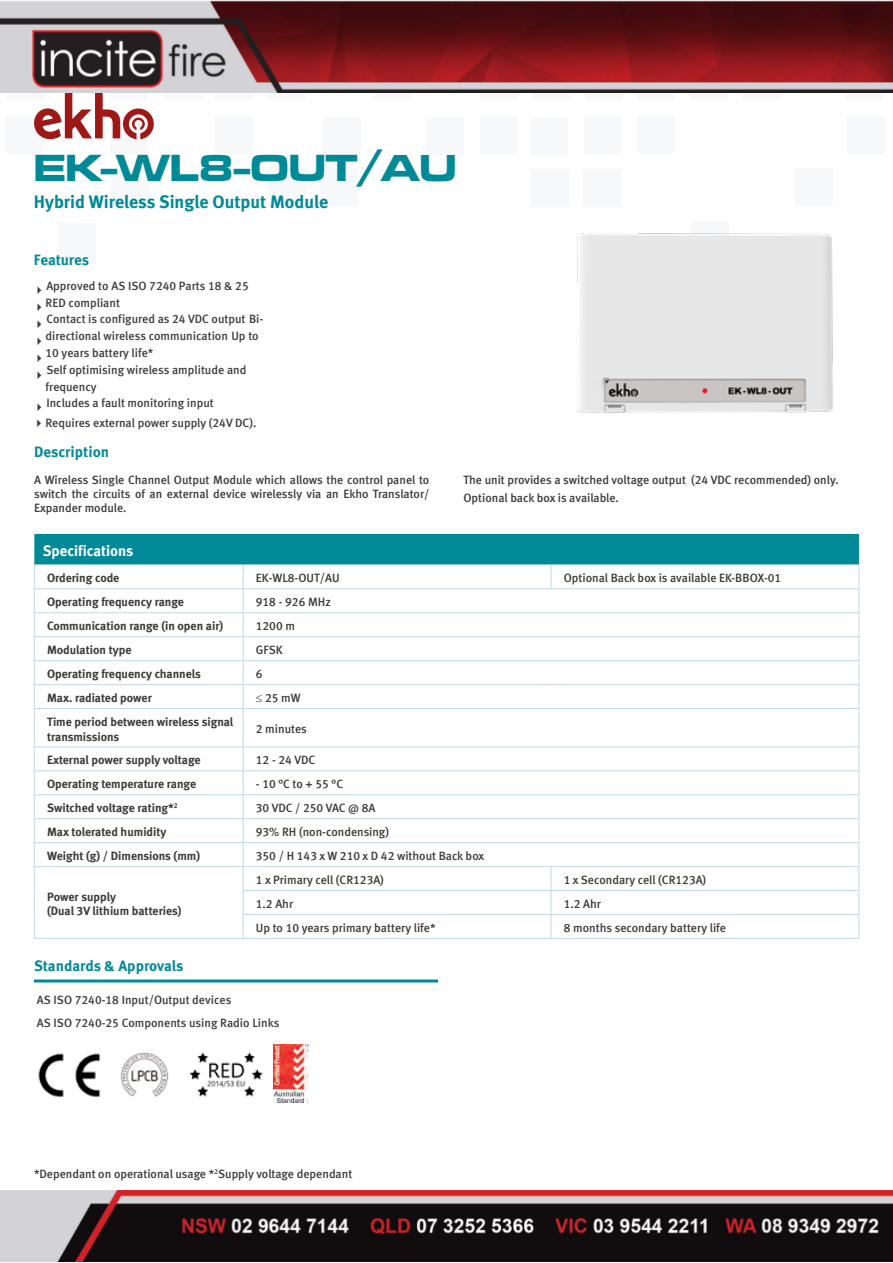
<style>
.page{position:relative;width:893px;height:1263px;background:#fff}
.page>*{position:absolute;margin:0;border:0;box-sizing:border-box;transform-origin:0 0}
.t1{font:39px "Microgramma D Bold Exte";color:#008996}
.t2{font:18px "Meta Bold CE Lf";color:#008996}
.t3{font:700 15px "Meta Pro";letter-spacing:-.005em;color:#008996}
.t4{font:15px "Meta Bold CE Lf";color:#fff}
.t5{font:12px/14.4px "Meta Medium CELF";color:#3c3c3b;text-align:justify}
.t6{font:12px/14.4px "Meta Bold CE Lf";color:#3c3c3b}
.t7{font:12px/16.8px "Meta Medium CELF";color:#3e3e3f}
</style>
<div class="page">
<div style="left:796px;top:168px;width:37px;height:37px;background:#f7f8fa"></div>
<div style="left:532px;top:170px;width:37px;height:37px;background:#f7f8fa"></div>
<div style="left:480px;top:116px;width:37px;height:37px;background:#f7f8fa"></div>
<div style="left:531px;top:118px;width:37px;height:37px;background:#f7f8fa"></div>
<div style="left:323px;top:117px;width:37px;height:37px;background:#f7f8fa"></div>
<div style="left:426px;top:117px;width:37px;height:37px;background:#f7f8fa"></div>
<div style="left:269px;top:168px;width:37px;height:37px;background:#f7f8fa"></div>
<div style="left:320px;top:168px;width:37px;height:37px;background:#f7f8fa"></div>
<div style="left:583px;top:170px;width:37px;height:37px;background:#f7f8fa"></div>
<div style="left:584px;top:116px;width:37px;height:37px;background:#f7f8fa"></div>
<div style="left:637px;top:63px;width:37px;height:37px;background:#f7f8fa"></div>
<div style="left:691px;top:63px;width:37px;height:37px;background:#f7f8fa"></div>
<div style="left:743px;top:63px;width:37px;height:37px;background:#f7f8fa"></div>
<div style="left:845px;top:63px;width:38px;height:37px;background:#f7f8fa"></div>
<div style="left:847px;top:116px;width:37px;height:37px;background:#f7f8fa"></div>
<div style="left:585px;top:63px;width:37px;height:37px;background:#f7f8fa"></div>
<div style="left:533px;top:63px;width:37px;height:37px;background:#f7f8fa"></div>
<div style="left:480px;top:63px;width:37px;height:37px;background:#f7f8fa"></div>
<div style="left:375px;top:63px;width:37px;height:37px;background:#f7f8fa"></div>
<div style="left:5px;top:116px;width:37px;height:37px;background:#f7f8fa"></div>
<div style="left:111px;top:116px;width:37px;height:37px;background:#f7f8fa"></div>
<div style="left:112px;top:170px;width:37px;height:37px;background:#f7f8fa"></div>
<div style="left:164px;top:63px;width:37px;height:37px;background:#f7f8fa"></div>
<div style="left:216px;top:63px;width:37px;height:37px;background:#f7f8fa"></div>
<div style="left:7px;top:63px;width:37px;height:37px;background:#f7f8fa"></div>
<div style="left:268px;top:63px;width:37px;height:37px;background:#f7f8fa"></div>
<div style="left:637px;top:116px;width:37px;height:37px;background:#f7f8fa"></div>
<div style="left:58px;top:224px;width:37px;height:37px;background:#f7f8fa"></div>
<div style="left:215px;top:116px;width:37px;height:37px;background:#f7f8fa"></div>
<svg style="left:210px;top:0;width:683px;height:1px"></svg>
<svg style="left:34px;top:93px;width:120px;height:46px"></svg>
<img style="left:576px;top:233px;width:257px;height:180px">
<hr style="left:34px;top:979px;width:404px;height:3px;background:#008996">
<img style="left:120px;top:1052px;width:49px;height:45px">
<img style="left:38px;top:1053px;width:63px;height:44px">
<img style="left:189px;top:1052px;width:74px;height:45px">
<svg style="left:35px;top:709px;width:824px;height:229px"></svg>
<hr style="left:34px;top:708px;width:209px;height:1px;background:#c2dadd">
<hr style="left:243px;top:708px;width:308px;height:1px;background:#c2dadd">
<hr style="left:551px;top:708px;width:308px;height:1px;background:#c2dadd">
<hr style="left:34px;top:747px;width:209px;height:1px;background:#c2dadd">
<hr style="left:243px;top:747px;width:308px;height:1px;background:#c2dadd">
<hr style="left:551px;top:747px;width:308px;height:1px;background:#c2dadd">
<hr style="left:34px;top:770px;width:209px;height:1px;background:#c2dadd">
<hr style="left:243px;top:770px;width:308px;height:1px;background:#c2dadd">
<hr style="left:551px;top:770px;width:308px;height:1px;background:#c2dadd">
<hr style="left:34px;top:938px;width:209px;height:1px;background:#c2dadd">
<hr style="left:243px;top:938px;width:308px;height:1px;background:#c2dadd">
<hr style="left:551px;top:938px;width:308px;height:1px;background:#c2dadd">
<hr style="left:34px;top:794px;width:209px;height:1px;background:#c2dadd">
<hr style="left:243px;top:794px;width:308px;height:1px;background:#c2dadd">
<hr style="left:551px;top:794px;width:308px;height:1px;background:#c2dadd">
<hr style="left:34px;top:818px;width:209px;height:1px;background:#c2dadd">
<hr style="left:243px;top:818px;width:308px;height:1px;background:#c2dadd">
<hr style="left:551px;top:818px;width:308px;height:1px;background:#c2dadd">
<hr style="left:34px;top:842px;width:209px;height:1px;background:#c2dadd">
<hr style="left:243px;top:842px;width:308px;height:1px;background:#c2dadd">
<hr style="left:551px;top:842px;width:308px;height:1px;background:#c2dadd">
<svg style="left:34px;top:534px;width:826px;height:174px"></svg>
<hr style="left:34px;top:709px;width:1px;height:38px;background:#c2dadd">
<hr style="left:243px;top:709px;width:1px;height:38px;background:#c2dadd">
<hr style="left:859px;top:709px;width:1px;height:38px;background:#c2dadd">
<hr style="left:34px;top:866px;width:209px;height:1px;background:#c2dadd">
<hr style="left:243px;top:866px;width:308px;height:1px;background:#c2dadd">
<hr style="left:551px;top:866px;width:308px;height:1px;background:#c2dadd">
<hr style="left:243px;top:890px;width:308px;height:1px;background:#c2dadd">
<hr style="left:551px;top:890px;width:308px;height:1px;background:#c2dadd">
<svg style="left:34px;top:748px;width:1px;height:190px"></svg>
<hr style="left:243px;top:914px;width:308px;height:1px;background:#c2dadd">
<svg style="left:243px;top:747px;width:1px;height:191px"></svg>
<hr style="left:551px;top:914px;width:308px;height:1px;background:#c2dadd">
<svg style="left:551px;top:867px;width:1px;height:71px"></svg>
<svg style="left:859px;top:747px;width:1px;height:191px"></svg>
<img style="left:274px;top:1045px;width:34px;height:57px">
<img style="left:0;top:1px;width:893px;height:92px">
<img style="left:0;top:1190px;width:893px;height:71px">
<h1 class="t1" style="left:34px;top:142px;width:424px">EK-WL8-OUT/AU</h1>
<h2 class="t2" style="left:34px;top:190px;width:296px">Hybrid Wireless Single Output Module</h2>
<p class="t3" style="left:34px;top:248px;width:57px">Features</p>
<p class="t7" style="left:46px;top:277px;width:219px">Approved to AS ISO 7240 Parts 18 &amp; 25<br>RED compliant<br>Contact is configured as 24 VDC output Bi&shy;directional wireless communication Up to<br>10 years battery life*<br>Self optimising wireless amplitude and frequency<br>Includes a fault monitoring input</p>
<p class="t7" style="left:46px;top:415px;width:212px">Requires external power supply (24V DC).</p>
<p class="t3" style="left:34px;top:440px;width:77px">Description</p>
<p class="t5" style="left:34px;top:472px;width:397px">A Wireless Single Channel Output Module which allows the control panel to switch the circuits of an external device wirelessly via an Ekho Translator/ Expander module.</p>
<p class="t5" style="left:463px;top:470px;width:377px;line-height:18.6px">The unit provides a switched voltage output (24 VDC recommended) only.<br>Optional back box is available.</p>
<p class="t4" style="left:43px;top:542px;width:92px">Specifications</p>
<p class="t6" style="left:47px;top:571px;width:74px">Ordering code</p>
<p class="t5" style="left:256px;top:571px;width:85px">EK-WL8-OUT/AU</p>
<p class="t5" style="left:564px;top:571px;width:219px">Optional Back box is available EK-BBOX-01</p>
<p class="t6" style="left:47px;top:595px;width:138px">Operating frequency range</p>
<p class="t5" style="left:256px;top:595px;width:77px">918 - 926 MHz</p>
<p class="t6" style="left:47px;top:619px;width:178px">Communication range (in open air)</p>
<p class="t5" style="left:256px;top:619px;width:41px">1200 m</p>
<p class="t6" style="left:47px;top:643px;width:86px">Modulation type</p>
<p class="t5" style="left:256px;top:643px;width:28px">GFSK</p>
<p class="t6" style="left:47px;top:667px;width:155px">Operating frequency channels</p>
<p class="t5" style="left:256px;top:667px;width:8px">6</p>
<p class="t6" style="left:47px;top:691px;width:106px">Max. radiated power</p>
<p class="t5" style="left:256px;top:691px;width:46px">≤ 25 mW</p>
<p class="t6" style="left:47px;top:715px;width:188px">Time period between wireless signal transmissions</p>
<p class="t5" style="left:256px;top:722px;width:52px">2 minutes</p>
<p class="t6" style="left:47px;top:753px;width:155px">External power supply voltage</p>
<p class="t5" style="left:256px;top:753px;width:61px">12 - 24 VDC</p>
<p class="t6" style="left:47px;top:777px;width:150px">Operating temperature range</p>
<p class="t5" style="left:256px;top:777px;width:89px">-10°Cto+55°C</p>
<p class="t6" style="left:47px;top:801px;width:132px">Switched voltage rating*<sup>2</sup></p>
<p class="t5" style="left:256px;top:801px;width:121px">30 VDC / 250 VAC @ 8A</p>
<p class="t6" style="left:47px;top:825px;width:121px">Max tolerated humidity</p>
<p class="t5" style="left:256px;top:825px;width:135px">93% RH (non-condensing)</p>
<p class="t6" style="left:47px;top:849px;width:155px">Weight (g) / Dimensions (mm)</p>
<p class="t5" style="left:256px;top:849px;width:230px">350 / H 143 x W 210 x D 42 without Back box</p>
<p class="t6" style="left:47px;top:889px;width:136px">Power supply<br>(Dual 3V lithium batteries)</p>
<p class="t5" style="left:256px;top:873px;width:130px">1 x Primary cell (CR123A)</p>
<p class="t5" style="left:564px;top:873px;width:144px">1 x Secondary cell (CR123A)</p>
<p class="t5" style="left:256px;top:897px;width:39px">1.2 Ahr</p>
<p class="t5" style="left:564px;top:897px;width:39px">1.2 Ahr</p>
<p class="t5" style="left:256px;top:921px;width:181px">Up to 10 years primary battery life*</p>
<p class="t5" style="left:564px;top:921px;width:164px">8 months secondary battery life</p>
<p class="t3" style="left:34px;top:954px;width:151px">Standards &amp; Approvals</p>
<p class="t7" style="left:37px;top:988px;width:244px;line-height:23px">AS ISO 7240-18 Input/Output devices<br>AS ISO 7240-25 Components using Radio Links</p>
<p class="t5" style="left:34px;top:1167px;width:320px">*Dependant on operational usage *<sup>2</sup>Supply voltage dependant</p>
</div>
